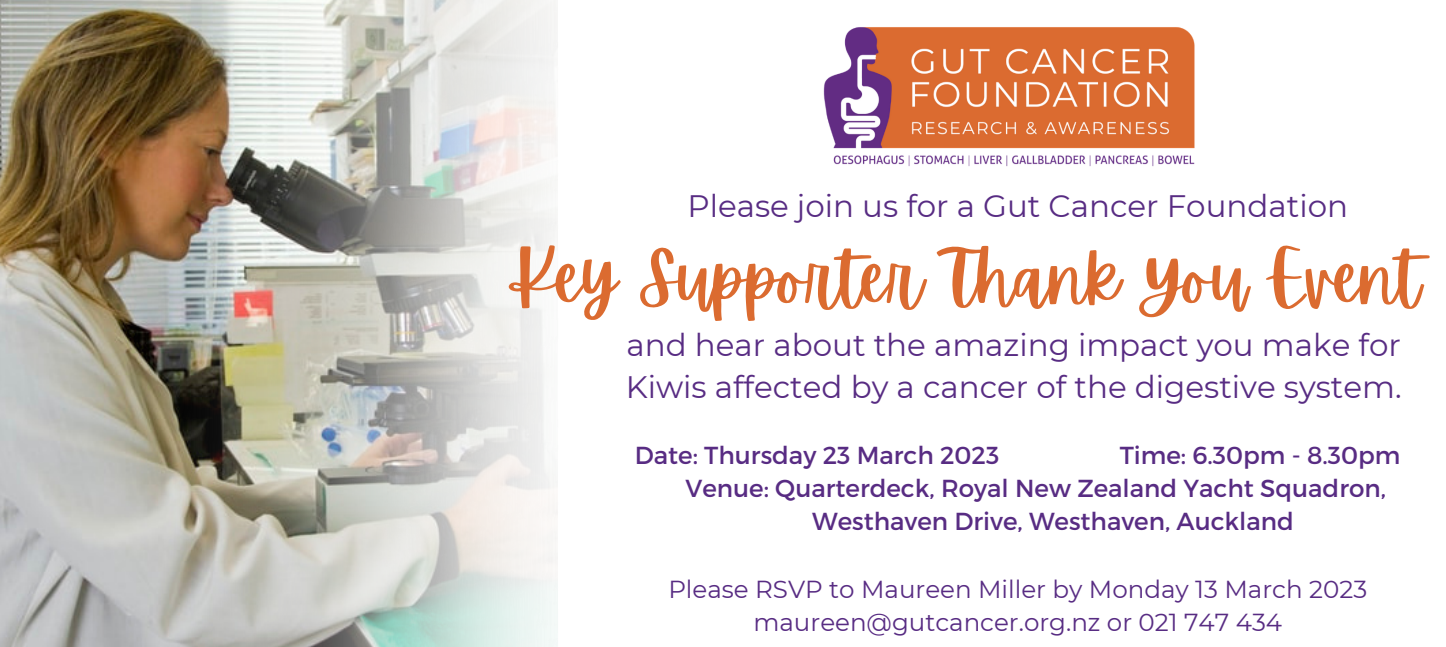
<style>
.page{position:relative;width:1446px;height:647px;background:#fff}
.page>*{position:absolute;margin:0;border:0;box-sizing:border-box;transform-origin:0 0}
.t1{font:70px "Apricots";color:#db6b30}
.t2{font:31px/42px "Montserrat";color:#582c83}
.t3{font:24.6px/33px "Montserrat";color:#582c83;text-align:center}
</style>
<div class="page">
<img style="left:823px;top:27px;width:372px;height:140px">
<img style="left:0;top:0;width:92px;height:646px">
<img style="left:92px;top:0;width:466px;height:646px">
<p class="t2" style="left:687px;top:185px;width:662px">Please join us for a Gut Cancer Foundation</p>
<h1 class="t1" style="left:517px;top:238px;width:905px">Key Supporter Thank You Event</h1>
<p class="t2" style="left:626px;top:324px;width:778px">and hear about the amazing impact you make for<br>Kiwis affected by a cancer of the digestive system.</p>
<p class="t3" style="left:635px;top:438px;width:366px">Date: Thursday 23 March 2023</p>
<p class="t3" style="left:1120px;top:438px;width:282px">Time: 6.30pm - 8.30pm</p>
<p class="t3" style="left:686px;top:471px;width:702px">Venue: Quarterdeck, Royal New Zealand Yacht Squadron,</p>
<p class="t3" style="left:812px;top:504px;width:483px">Westhaven Drive, Westhaven, Auckland</p>
<p class="t3" style="left:668px;top:572px;width:700px">Please RSVP to Maureen Miller by Monday 13 March 2023 maureen@gutcancer.org.nz or 021 747 434</p>
</div>
